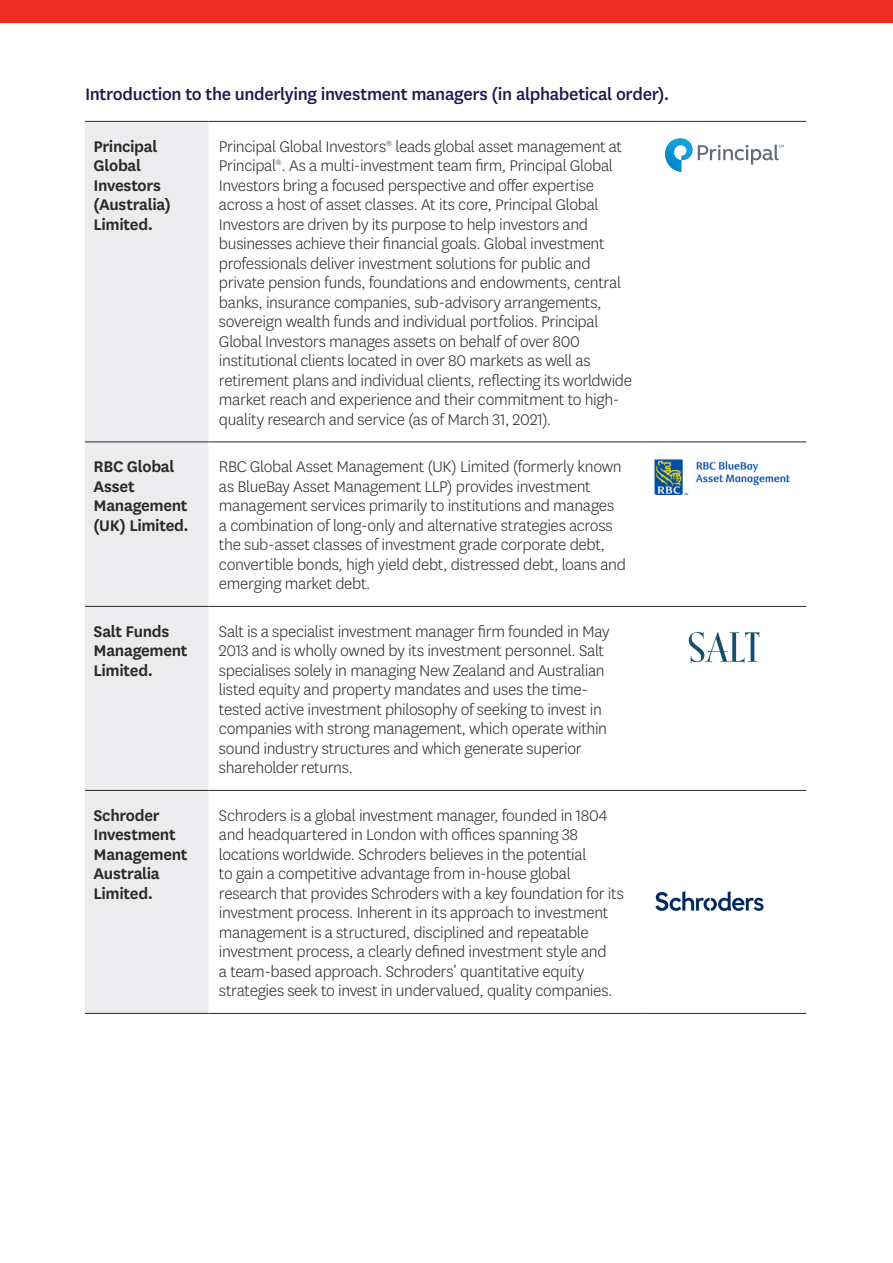
<style>
.page{position:relative;width:893px;height:1263px;background:#fff}
.page>*{position:absolute;margin:0;border:0;box-sizing:border-box;transform-origin:0 0}
.SubHeadings{font:500 19.5px "National LF";letter-spacing:-.02em;color:#1c1b4c}
.t1{font:300 18px/19.5px "National LF";letter-spacing:-.02em;color:#2b292a}
.t2{font:600 18px/19.5px "National LF";letter-spacing:-.02em;color:#2b292a}
</style>
<div class="page">
<div style="left:0;top:0;width:893px;height:22px;background:#ee2e22"></div>
<div style="left:85px;top:122px;width:123px;height:891px;background:#ececee"></div>
<hr style="left:85px;top:442px;width:123px;height:1px;background:#2b292a">
<hr style="left:208px;top:442px;width:435px;height:1px;background:#2b292a">
<hr style="left:643px;top:442px;width:163px;height:1px;background:#2b292a">
<hr style="left:85px;top:606px;width:123px;height:1px;background:#2b292a">
<hr style="left:208px;top:606px;width:435px;height:1px;background:#2b292a">
<hr style="left:643px;top:606px;width:163px;height:1px;background:#2b292a">
<hr style="left:85px;top:790px;width:123px;height:1px;background:#2b292a">
<hr style="left:208px;top:790px;width:435px;height:1px;background:#2b292a">
<hr style="left:643px;top:790px;width:163px;height:1px;background:#2b292a">
<hr style="left:85px;top:1013px;width:123px;height:1px;background:#2b292a">
<hr style="left:208px;top:1013px;width:435px;height:1px;background:#2b292a">
<hr style="left:643px;top:1013px;width:163px;height:1px;background:#2b292a">
<hr style="left:85px;top:121px;width:123px;height:1px;background:#2b292a">
<hr style="left:208px;top:121px;width:435px;height:1px;background:#2b292a">
<hr style="left:643px;top:121px;width:163px;height:1px;background:#2b292a">
<svg style="left:698px;top:145px;width:86px;height:20px"></svg>
<img style="left:665px;top:138px;width:27px;height:34px">
<img style="left:654px;top:459px;width:136px;height:35px">
<img style="left:688px;top:631px;width:72px;height:33px">
<img style="left:655px;top:891px;width:109px;height:20px">
<p class="SubHeadings" style="left:85px;top:80px;width:586px">Introduction to the underlying investment managers (in alphabetical order).</p>
<p class="t2" style="left:94px;top:135px;width:79px">Principal<br>Global<br>Investors (Australia)<br>Limited.</p>
<p class="t1" style="left:219px;top:136px;width:415px">Principal Global Investors<sup>®</sup> leads global asset management at Principal<sup>®</sup>. As a multi-investment team firm, Principal Global Investors bring a focused perspective and offer expertise across a host of asset classes. At its core, Principal Global Investors are driven by its purpose to help investors and businesses achieve their financial goals. Global investment professionals deliver investment solutions for public and private pension funds, foundations and endowments, central banks, insurance companies, sub-advisory arrangements, sovereign wealth funds and individual portfolios. Principal Global Investors manages assets on behalf of over 800 institutional clients located in over 80 markets as well as retirement plans and individual clients, reflecting its worldwide market reach and experience and their commitment to high&shy;quality research and service (as of March 31, 2021).</p>
<p class="t2" style="left:94px;top:456px;width:97px">RBC Global<br>Asset<br>Management (UK) Limited.</p>
<p class="t1" style="left:219px;top:457px;width:408px">RBC Global Asset Management (UK) Limited (formerly known as BlueBay Asset Management LLP) provides investment management services primarily to institutions and manages a combination of long-only and alternative strategies across the sub-asset classes of investment grade corporate debt, convertible bonds, high yield debt, distressed debt, loans and emerging market debt.</p>
<p class="t2" style="left:94px;top:620px;width:96px">Salt Funds<br>Management<br>Limited.</p>
<p class="t1" style="left:219px;top:621px;width:392px">Salt is a specialist investment manager firm founded in May 2013 and is wholly owned by its investment personnel. Salt specialises solely in managing New Zealand and Australian listed equity and property mandates and uses the time&shy;tested active investment philosophy of seeking to invest in companies with strong management, which operate within sound industry structures and which generate superior shareholder returns.</p>
<p class="t2" style="left:94px;top:804px;width:84px">Schroder<br>Investment</p>
<p class="t2" style="left:94px;top:843px;width:96px">Management<br>Australia<br>Limited.</p>
<p class="t1" style="left:219px;top:805px;width:406px">Schroders is a global investment manager, founded in 1804 and headquartered in London with offices spanning 38 locations worldwide. Schroders believes in the potential<br>to gain a competitive advantage from in-house global research that provides Schroders with a key foundation for its investment process. Inherent in its approach to investment management is a structured, disciplined and repeatable investment process, a clearly defined investment style and<br>a team-based approach. Schroders’ quantitative equity strategies seek to invest in undervalued, quality companies.</p>
</div>
